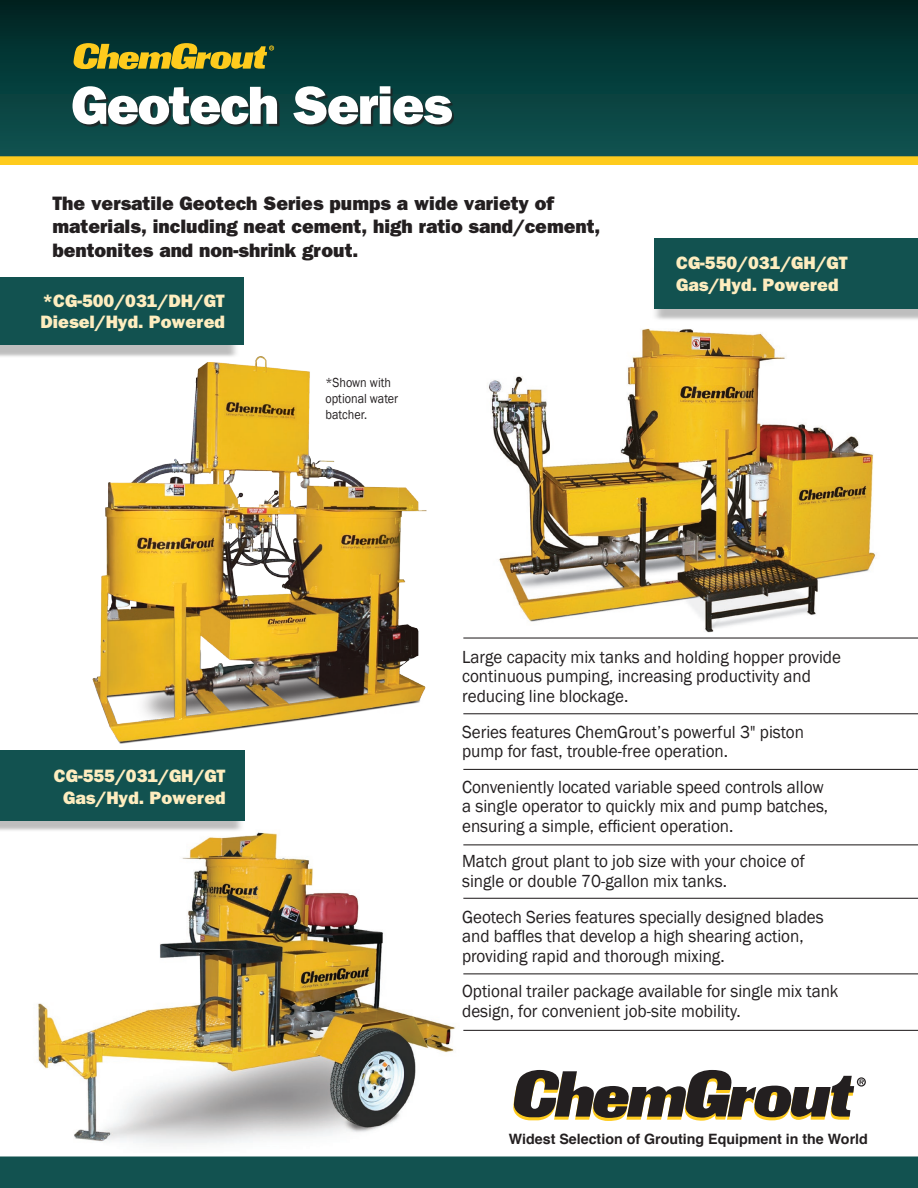
<style>
.page{position:relative;width:918px;height:1188px;background:#fff}
.page>*{position:absolute;margin:0;border:0;box-sizing:border-box;transform-origin:0 0}
.t1{font:800 54px "Franklin Gothic";letter-spacing:-.025em;color:#fff}
.t2{font:800 19.5px/23.4px "Franklin Gothic";color:#231f20}
.t3{font:18px/19.5px "Franklin Gothic";color:#231f20;scale:.95 1}
.t4{font:800 18px/21.6px "Franklin Gothic";color:#feedbf;text-align:center}
.t5{font:700 14.25px "Helvetica";color:#231f20}
.t6{font:13.5px/16.2px "Franklin Gothic";color:#231f20;scale:.9 1}
</style>
<div class="page">
<img style="left:482px;top:328px;width:411px;height:310px">
<img style="left:37px;top:832px;width:429px;height:313px">
<img style="left:92px;top:356px;width:335px;height:388px">
<div style="left:0;top:139px;width:918px;height:25px;background:#fecb1d"></div>
<svg style="left:0;top:0;width:918px;height:156px;background:#063a38"></svg>
<svg style="left:73px;top:43px;width:201px;height:26px;background:#888527"></svg>
<div style="left:74px;top:88px;width:380px;height:39px;background:#231f20;opacity:.75"></div>
<svg style="left:513px;top:1070px;width:353px;height:51px"></svg>
<div style="left:0;top:1156px;width:918px;height:32px;background:#125250"></div>
<hr style="left:463px;top:713px;width:455px;height:1px;background:#231f20">
<hr style="left:463px;top:769px;width:455px;height:1px;background:#231f20">
<hr style="left:463px;top:844px;width:455px;height:1px;background:#231f20">
<hr style="left:463px;top:973px;width:455px;height:1px;background:#231f20">
<hr style="left:463px;top:898px;width:455px;height:1px;background:#231f20">
<hr style="left:463px;top:1030px;width:455px;height:1px;background:#231f20">
<hr style="left:463px;top:638px;width:455px;height:1px;background:#231f20">
<div style="left:654px;top:239px;width:264px;height:70px;background:#125250"></div>
<img style="left:0;top:345px;width:247px;height:17px">
<div style="left:0;top:278px;width:244px;height:67px;background:#125250"></div>
<img style="left:0;top:772px;width:255px;height:63px">
<div style="left:0;top:751px;width:244px;height:70px;background:#125250"></div>
<p class="t1" style="left:71px;top:74px;width:382px">Geotech Series</p>
<p class="t2" style="left:52px;top:191px;width:549px">The versatile Geotech Series pumps a wide variety of materials, including neat cement, high ratio sand/cement, bentonites and non-shrink grout.</p>
<p class="t4" style="left:42px;top:290px;width:184px">*CG-500/031/DH/GT</p>
<p class="t4" style="left:41px;top:311px;width:186px">Diesel/Hyd. Powered</p>
<p class="t6" style="left:326px;top:374px;width:82px">*Shown with optional water batcher.</p>
<p class="t4" style="left:676px;top:252px;width:173px">CG-550/031/GH/GT</p>
<p class="t4" style="left:676px;top:273px;width:164px">Gas/Hyd. Powered</p>
<p class="t4" style="left:54px;top:765px;width:173px">CG-555/031/GH/GT<br>Gas/Hyd. Powered</p>
<p class="t3" style="left:462px;top:647px;width:400px">Large capacity mix tanks and holding hopper provide continuous pumping, increasing productivity and reducing line blockage.</p>
<p class="t3" style="left:462px;top:722px;width:361px">Series features ChemGrout’s powerful 3" piston pump for fast, trouble-free operation.</p>
<p class="t3" style="left:462px;top:777px;width:387px">Conveniently located variable speed controls allow a single operator to quickly mix and pump batches, ensuring a simple, efficient operation.</p>
<p class="t3" style="left:462px;top:852px;width:362px">Match grout plant to job size with your choice of single or double 70-gallon mix tanks.</p>
<p class="t3" style="left:462px;top:907px;width:382px">Geotech Series features specially designed blades and baffles that develop a high shearing action, providing rapid and thorough mixing.</p>
<p class="t3" style="left:462px;top:982px;width:398px">Optional trailer package available for single mix tank design, for convenient job-site mobility.</p>
<p class="t5" style="left:509px;top:1128px;width:361px">Widest Selection of Grouting Equipment in the World</p>
</div>
